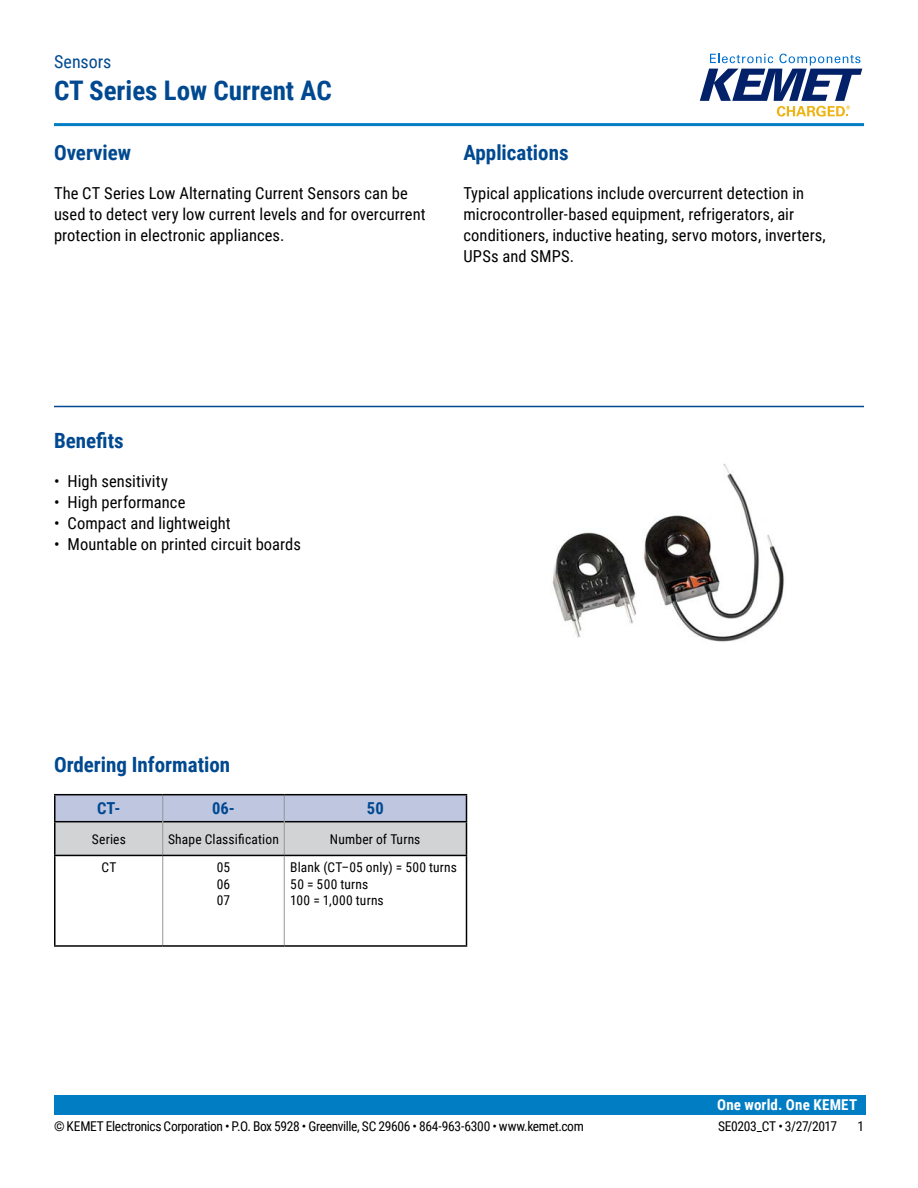
<style>
.page{position:relative;width:918px;height:1188px;background:#fff}
.page>*{position:absolute;margin:0;border:0;box-sizing:border-box;transform-origin:0 0}
.t1{font:700 27px "Roboto Condensed";color:#004990}
.t2{font:700 21px "Roboto Condensed";color:#004990}
.t3{font:18px "Roboto Condensed";color:#004990}
.t4{font:16.5px/21px "Roboto Condensed";letter-spacing:.005em;color:#000}
.t5{font:700 16.5px "Roboto Condensed";color:#004990}
.t6{font:700 15px "Roboto Condensed";letter-spacing:.015em;color:#fff}
.t7{font:13.5px "Roboto Condensed";letter-spacing:-.025em;color:#000}
.t8{font:13.5px/16.2px "Roboto Condensed";letter-spacing:.015em;color:#000}
.t9{font:13.5px/16.2px "Roboto Condensed";letter-spacing:-.005em;color:#000;text-align:justify}
</style>
<div class="page">
<svg style="left:700px;top:54px;width:162px;height:63px"></svg>
<hr style="left:54px;top:123px;width:810px;height:3px;background:#007dc3">
<div style="left:54px;top:1095px;width:811px;height:20px;background:#007dc3"></div>
<hr style="left:54px;top:406px;width:810px;height:1px;background:#004990">
<hr style="left:54px;top:821px;width:108px;height:1px;background:#000">
<hr style="left:54px;top:794px;width:109px;height:1px;background:#000">
<hr style="left:54px;top:795px;width:2px;height:26px;background:#000">
<hr style="left:163px;top:794px;width:121px;height:1px;background:#000">
<hr style="left:284px;top:794px;width:183px;height:1px;background:#000">
<svg style="left:55px;top:795px;width:412px;height:150px"></svg>
<hr style="left:54px;top:822px;width:2px;height:33px;background:#000">
<hr style="left:466px;top:822px;width:1px;height:33px;background:#000">
<hr style="left:466px;top:856px;width:1px;height:89px;background:#000">
<hr style="left:284px;top:945px;width:183px;height:2px;background:#000">
<hr style="left:54px;top:855px;width:109px;height:1px;background:#000">
<hr style="left:54px;top:856px;width:2px;height:89px;background:#000">
<hr style="left:163px;top:855px;width:121px;height:1px;background:#000">
<hr style="left:54px;top:945px;width:109px;height:2px;background:#000">
<hr style="left:163px;top:945px;width:121px;height:2px;background:#000">
<hr style="left:284px;top:856px;width:1px;height:89px;background:#939598">
<img style="left:552px;top:464px;width:232px;height:178px">
<p class="t3" style="left:54px;top:48px;width:59px">Sensors</p>
<h1 class="t1" style="left:54px;top:71px;width:279px">CT Series Low Current AC</h1>
<p class="t2" style="left:54px;top:138px;width:79px">Overview</p>
<p class="t4" style="left:54px;top:182px;width:373px">The CT Series Low Alternating Current Sensors can be used to detect very low current levels and for overcurrent protection in electronic appliances.</p>
<p class="t2" style="left:464px;top:138px;width:107px">Applications</p>
<p class="t4" style="left:464px;top:182px;width:364px">Typical applications include overcurrent detection in microcontroller-based equipment, refrigerators, air conditioners, inductive heating, servo motors, inverters, UPSs and SMPS.</p>
<p class="t2" style="left:54px;top:426px;width:71px">Benefits</p>
<p class="t4" style="left:54px;top:470px;width:116px">• High sensitivity</p>
<p class="t4" style="left:54px;top:491px;width:133px">• High performance</p>
<p class="t4" style="left:54px;top:512px;width:178px">• Compact and lightweight</p>
<p class="t4" style="left:54px;top:533px;width:248px">• Mountable on printed circuit boards</p>
<p class="t2" style="left:54px;top:750px;width:178px">Ordering Information</p>
<p class="t5" style="left:97px;top:797px;width:25px">CT-</p>
<p class="t5" style="left:212px;top:797px;width:24px">06-</p>
<p class="t5" style="left:367px;top:797px;width:18px">50</p>
<p class="t9" style="left:92px;top:830px;width:35px">Series</p>
<p class="t9" style="left:168px;top:830px;width:112px">Shape Classification</p>
<p class="t8" style="left:330px;top:830px;width:92px">Number of Turns</p>
<p class="t9" style="left:101px;top:859px;width:16px">CT</p>
<p class="t9" style="left:217px;top:859px;width:15px">05<br>06<br>07</p>
<p class="t8" style="left:290px;top:859px;width:168px">Blank (CT–05 only) = 500 turns<br>50 = 500 turns<br>100 = 1,000 turns</p>
<p class="t6" style="left:717px;top:1094px;width:142px">One world. One KEMET</p>
<p class="t7" style="left:54px;top:1116px;width:531px">© KEMET Electronics Corporation • P.O. Box 5928 • Greenville, SC 29606 • 864-963-6300 • www.kemet.com</p>
<p class="t7" style="left:718px;top:1116px;width:121px">SE0203_CT • 3/27/2017</p>
<p class="t9" style="left:857px;top:1117px;width:8px">1</p>
</div>
